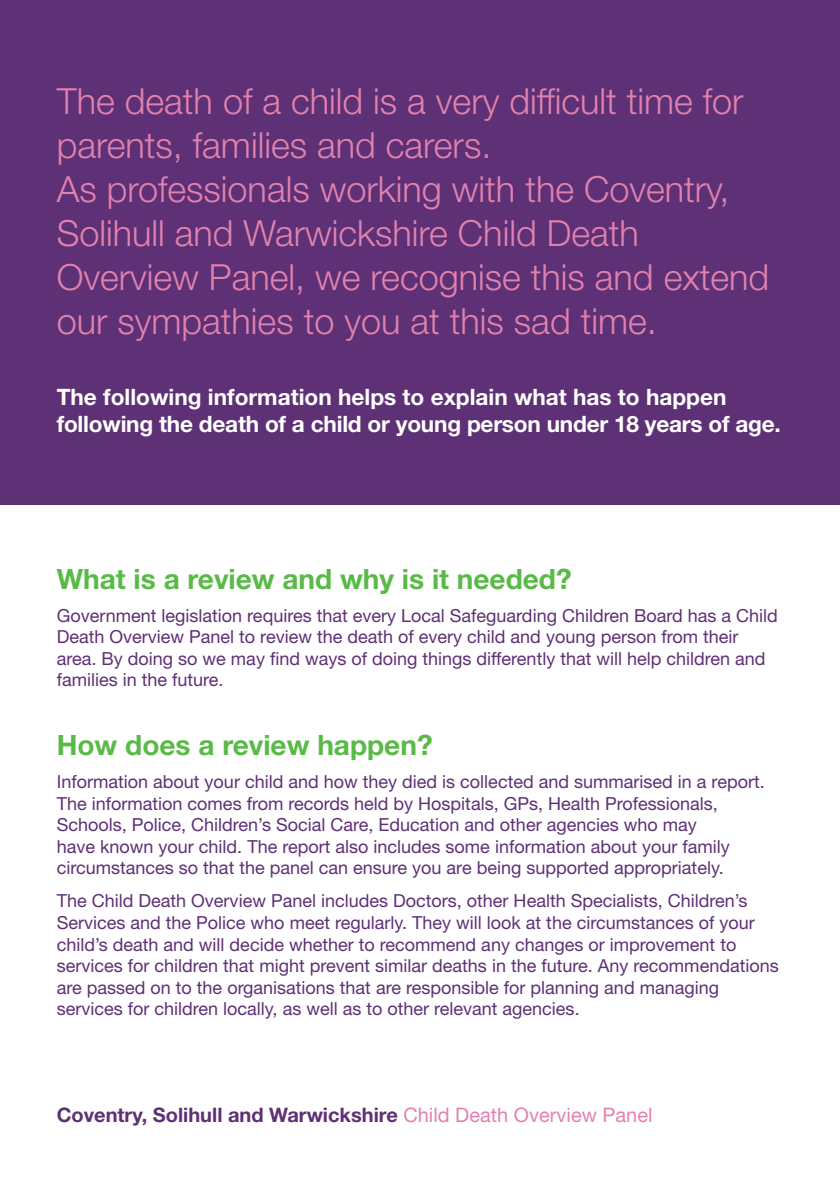
<style>
.page{position:relative;width:840px;height:1191px;background:#fff}
.page>*{position:absolute;margin:0;border:0;box-sizing:border-box;transform-origin:0 0}
.t1{font:300 36px/44px "Helvetica Neue LT Std";color:#e182ae}
.t2{font:700 28px "Helvetica Neue LT Std";color:#59ba47}
.t3{font:700 22.6px/27.2px "Helvetica Neue LT Std";color:#fff}
.t4{font:700 20px "Helvetica Neue LT Std";color:#5e3075}
.t5{font:18px/21.6px "Helvetica Neue LT Std";color:#5e3075}
.s1{font-weight:400;color:#e182ae}
</style>
<div class="page">
<div style="left:0;top:0;width:839px;height:505px;background:#5e3075"></div>
<p class="t1" style="left:57px;top:78px;width:713px">The death of a child is a very difficult time for parents, families and carers.<br>As professionals working with the Coventry, Solihull and Warwickshire Child Death Overview Panel, we recognise this and extend our sympathies to you at this sad time.</p>
<p class="t3" style="left:57px;top:383px;width:725px">The following information helps to explain what has to happen following the death of a child or young person under 18 years of age.</p>
<h2 class="t2" style="left:57px;top:561px;width:516px">What is a review and why is it needed?</h2>
<p class="t5" style="left:57px;top:604px;width:722px">Government legislation requires that every Local Safeguarding Children Board has a Child Death Overview Panel to review the death of every child and young person from their area. By doing so we may find ways of doing things differently that will help children and families in the future.</p>
<h2 class="t2" style="left:57px;top:727px;width:377px">How does a review happen?</h2>
<p class="t5" style="left:57px;top:770px;width:709px">Information about your child and how they died is collected and summarised in a report.<br>The information comes from records held by Hospitals, GPs, Health Professionals, Schools, Police, Children’s Social Care, Education and other agencies who may<br>have known your child. The report also includes some information about your family circumstances so that the panel can ensure you are being supported appropriately.</p>
<p class="t5" style="left:57px;top:890px;width:723px">The Child Death Overview Panel includes Doctors, other Health Specialists, Children’s Services and the Police who meet regularly. They will look at the circumstances of your child’s death and will decide whether to recommend any changes or improvement to services for children that might prevent similar deaths in the future. Any recommendations are passed on to the organisations that are responsible for planning and managing services for children locally, as well as to other relevant agencies.</p>
<p class="t4" style="left:57px;top:1102px;width:597px">Coventry, Solihull and Warwickshire <span class="s1">Child Death Overview Panel</span></p>
</div>
